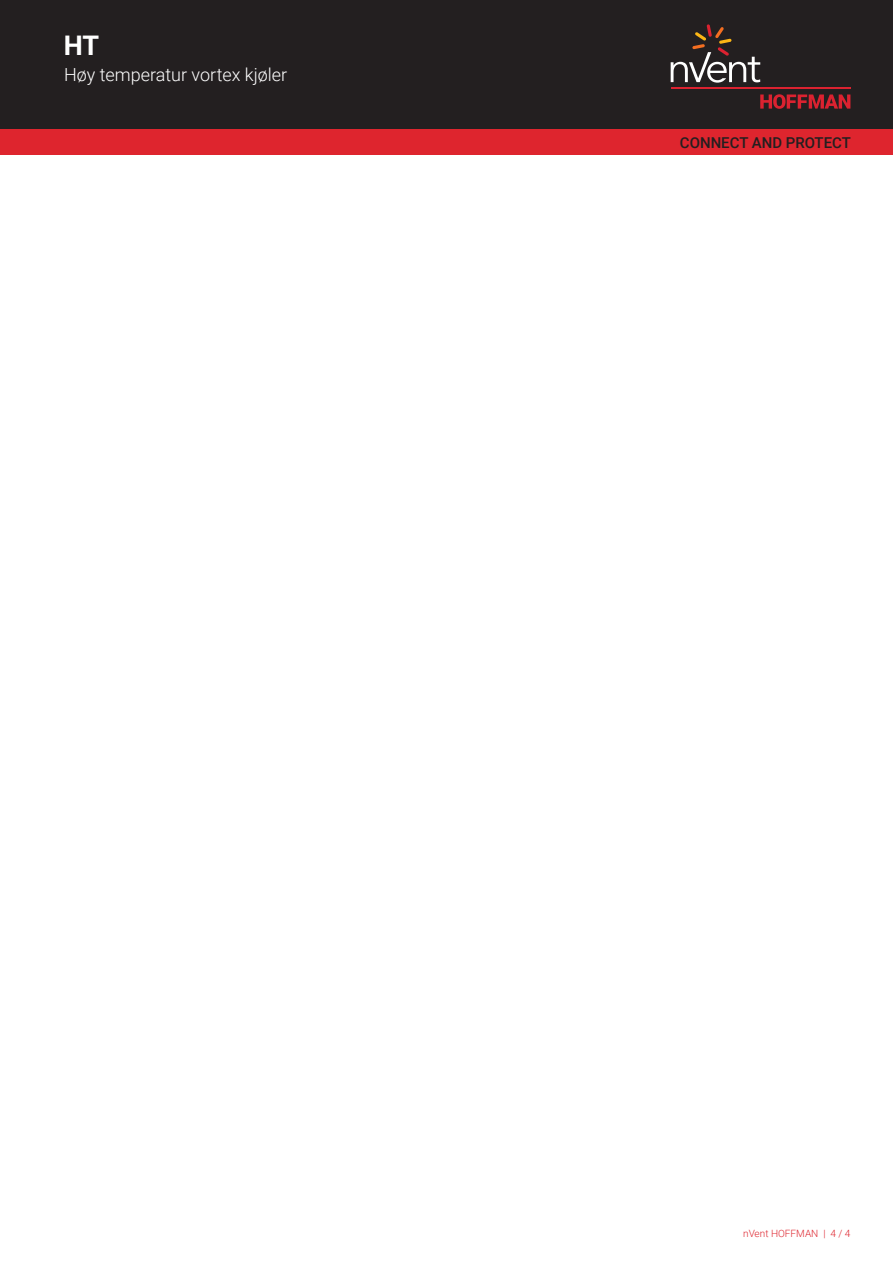
<style>
.page{position:relative;width:893px;height:1263px;background:#fff}
.page>*{position:absolute;margin:0;border:0;box-sizing:border-box;transform-origin:0 0}
.t1{font:700 27px "Roboto";color:#fff}
.t2{font:300 18px "Roboto";color:#fff}
.t3{font:500 15px "Roboto";color:#231f20}
.t4{font:300 10.05px "Roboto";color:#de252e}
</style>
<div class="page">
<div style="left:0;top:0;width:893px;height:129px;background:#231f20"></div>
<svg style="left:760px;top:94px;width:90px;height:15px"></svg>
<hr style="left:671px;top:88px;width:179px;height:1px;background:#db2230">
<svg style="left:671px;top:24px;width:89px;height:59px"></svg>
<div style="left:0;top:129px;width:893px;height:26px;background:#de252e"></div>
<h1 class="t1" style="left:64px;top:27px;width:37px">HT</h1>
<p class="t2" style="left:64px;top:62px;width:225px">Høy temperatur vortex kjøler</p>
<p class="t3" style="left:680px;top:132px;width:173px">CONNECT AND PROTECT</p>
<p class="t4" style="left:743px;top:1226px;width:109px">nVent HOFFMAN | 4 / 4</p>
</div>
